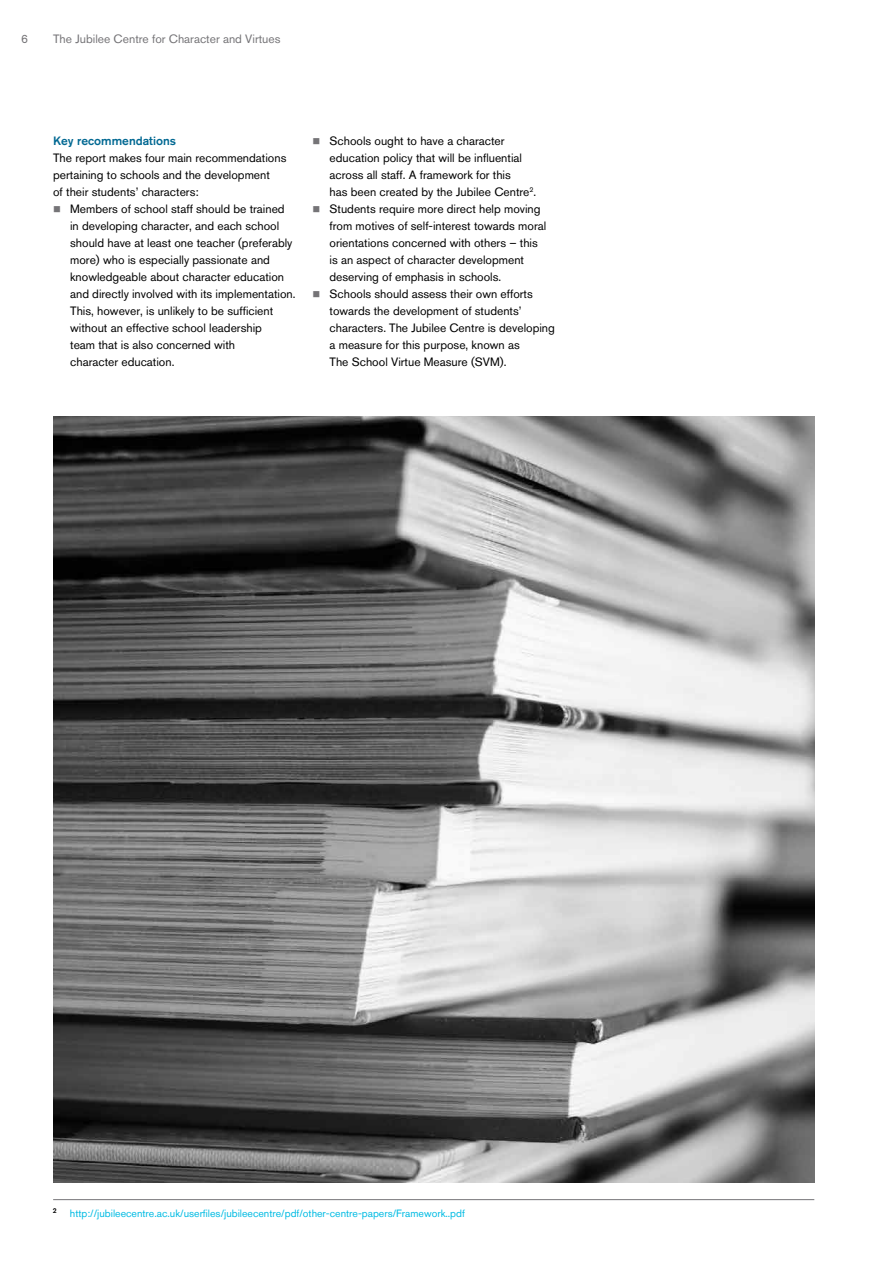
<style>
.page{position:relative;width:893px;height:1263px;background:#fff}
.page>*{position:absolute;margin:0;border:0;box-sizing:border-box;transform-origin:0 0}
.t1{font:12px/17px "Akzidenz Grotesk BQ";color:#000}
.t2{font:12px "Akzidenz Grotesk BQ";color:#757477}
.t3{font:500 12px "Akzidenz Grotesk BQ";color:#006892}
.t4{font:10.5px "Akzidenz Grotesk BQ";color:#00bbe3}
.s1{color:#757477}
</style>
<div class="page">
<img style="left:53px;top:417px;width:761px;height:765px">
<hr style="left:53px;top:1199px;width:761px;height:1px;background:#757477">
<p class="t2" style="left:21px;top:32px;width:8px">6</p>
<p class="t2" style="left:53px;top:32px;width:229px">The Jubilee Centre for Character and Virtues</p>
<p class="t3" style="left:53px;top:133px;width:124px">Key recommendations</p>
<p class="t1" style="left:53px;top:149px;width:235px">The report makes four main recommendations pertaining to schools and the development<br>of their students’ characters:</p>
<p class="t1" style="left:70px;top:200px;width:227px;text-indent:-17px"><span class="s1">■</span> Members of school staff should be trained in developing character, and each school should have at least one teacher (preferably more) who is especially passionate and knowledgeable about character education and directly involved with its implementation.<br>This, however, is unlikely to be sufficient without an effective school leadership<br>team that is also concerned with<br>character education.</p>
<p class="t1" style="left:330px;top:132px;width:208px;text-indent:-17px"><span class="s1">■</span> Schools ought to have a character education policy that will be influential across all staff. A framework for this<br>has been created by the Jubilee Centre<sup>2</sup>.</p>
<p class="t1" style="left:330px;top:200px;width:218px;text-indent:-17px"><span class="s1">■</span> Students require more direct help moving from motives of self-interest towards moral orientations concerned with others – this is an aspect of character development deserving of emphasis in schools.</p>
<p class="t1" style="left:330px;top:285px;width:227px;text-indent:-17px"><span class="s1">■</span> Schools should assess their own efforts towards the development of students’ characters. The Jubilee Centre is developing a measure for this purpose, known as<br>The School Virtue Measure (SVM).</p>
<p class="t4" style="left:53px;top:1207px;width:413px"><sup>2</sup> http://jubileecentre.ac.uk/userfiles/jubileecentre/pdf/other-centre-papers/Framework..pdf</p>
</div>
